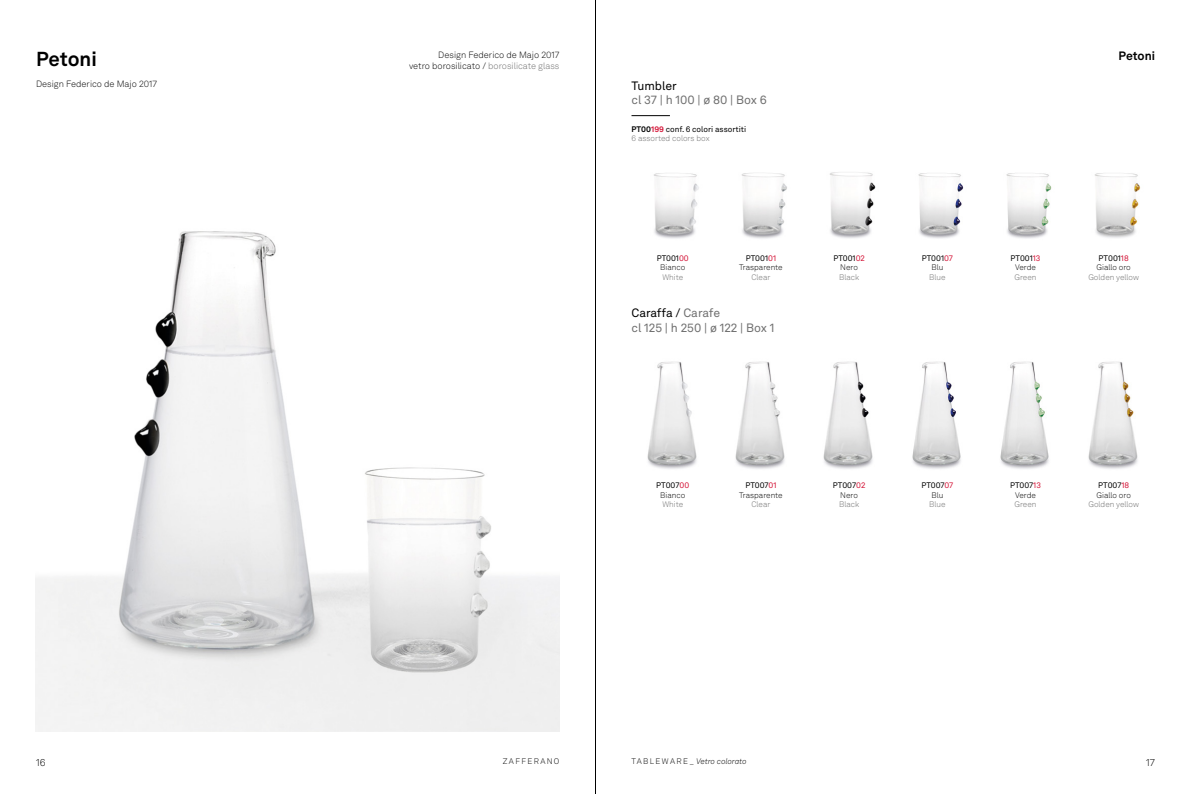
<style>
.page{position:relative;width:1191px;height:794px;background:#fff}
.page>*{position:absolute;margin:0;border:0;box-sizing:border-box;transform-origin:0 0}
.t1{font:700 20px "Akkurat LL";letter-spacing:-.01em;color:#000}
.t2{font:12px/14.4px "Akkurat LL";color:#6f6f6f}
.t3{font:12px "Akkurat LL";color:#000}
.t4{font:700 12px "Akkurat LL";letter-spacing:-.01em;color:#000}
.t5{font:300 10px "Akkurat LL";color:#000}
.t6{font:300 9px/10.8px "Akkurat LL";color:#000;text-align:right}
.t7{font:8px/9.6px "Akkurat LL";color:#000;text-align:center}
.t8{font:300 8px/9.6px "Akkurat LL";color:#000;text-align:center}
.t9{font:300 8px "Akkurat LL";color:#6f6f6f}
.t10{font:italic 300 8px "Akkurat LL";letter-spacing:-.005em;color:#000}
.t11{font:300 8px "Akkurat LL";letter-spacing:.17em;color:#000}
.s1{color:#6f6f6f}
.s2{font-weight:700}
.s3{font-weight:700;color:#d41437}
.s4{font-weight:300;color:#6f6f6f}
.s5{font-weight:400}
.s6{font-weight:400;color:#d41437}
.s7{color:#000}
.s8{color:#d41437}
.s9{font-weight:300}
.s10{font-style:normal}
</style>
<div class="page">
<hr style="left:595px;top:0;width:1px;height:794px;background:#000">
<hr style="left:631px;top:115px;width:39px;height:1px;background:#000">
<img style="left:654px;top:173px;width:45px;height:66px">
<img style="left:741px;top:173px;width:46px;height:66px">
<img style="left:830px;top:172px;width:46px;height:66px">
<img style="left:918px;top:173px;width:46px;height:66px">
<img style="left:1006px;top:173px;width:46px;height:66px">
<img style="left:1095px;top:173px;width:46px;height:65px">
<img style="left:1000px;top:361px;width:49px;height:108px">
<img style="left:735px;top:361px;width:50px;height:108px">
<img style="left:1088px;top:361px;width:50px;height:108px">
<img style="left:823px;top:361px;width:50px;height:108px">
<img style="left:912px;top:361px;width:49px;height:108px">
<img style="left:647px;top:361px;width:50px;height:108px">
<img style="left:36px;top:231px;width:523px;height:500px">
<p class="t6" style="left:409px;top:49px;width:152px">Design Federico de Majo 2017<br>vetro borosilicato / <span class="s1">borosilicate glass</span></p>
<h1 class="t1" style="left:36px;top:44px;width:62px">Petoni</h1>
<h2 class="t4" style="left:1118px;top:47px;width:38px">Petoni</h2>
<p class="t6" style="left:36px;top:78px;width:123px">Design Federico de Majo 2017</p>
<h2 class="t3" style="left:631px;top:76px;width:47px">Tumbler</h2>
<h2 class="t2" style="left:631px;top:92px;width:137px">cl 37 | h 100 | ø 80 | Box 6</h2>
<p class="t7" style="left:631px;top:124px;width:116px;text-align:left"><span class="s2">PT00</span><span class="s3">199</span> conf. 6 colori assortiti<br><span class="s4">6 assorted colors box</span></p>
<p class="t8" style="left:656px;top:253px;width:34px"><span class="s5">PT001</span><span class="s6">00<br></span>Bianco</p>
<p class="t9" style="left:662px;top:271px;width:22px">White</p>
<p class="t8" style="left:739px;top:253px;width:45px"><span class="s5">PT001</span><span class="s6">01<br></span>Trasparente</p>
<p class="t9" style="left:751px;top:271px;width:20px">Clear</p>
<h2 class="t2" style="left:631px;top:305px;width:144px"><span class="s7">Caraffa /</span> Carafe<br>cl 125 | h 250 | ø 122 | Box 1</h2>
<p class="t7" style="left:833px;top:253px;width:33px">PT001<span class="s8">02<br></span><span class="s9">Nero</span></p>
<p class="t9" style="left:839px;top:271px;width:22px">Black</p>
<p class="t7" style="left:921px;top:253px;width:33px">PT001<span class="s8">07<br></span><span class="s9">Blu</span></p>
<p class="t9" style="left:929px;top:271px;width:18px">Blue</p>
<p class="t7" style="left:1010px;top:253px;width:32px">PT001<span class="s8">13<br></span><span class="s9">Verde</span></p>
<p class="t9" style="left:1014px;top:271px;width:24px">Green</p>
<p class="t8" style="left:1096px;top:253px;width:36px;text-align:left"><span class="s5">PT001</span><span class="s6">18<br></span>Giallo oro</p>
<p class="t9" style="left:1088px;top:271px;width:52px">Golden yellow</p>
<p class="t8" style="left:656px;top:480px;width:34px"><span class="s5">PT007</span><span class="s6">00<br></span>Bianco</p>
<p class="t9" style="left:662px;top:499px;width:22px">White</p>
<p class="t8" style="left:739px;top:480px;width:45px"><span class="s5">PT007</span><span class="s6">01<br></span>Trasparente</p>
<p class="t9" style="left:751px;top:499px;width:20px">Clear</p>
<p class="t7" style="left:833px;top:480px;width:34px">PT007<span class="s8">02<br></span><span class="s9">Nero</span></p>
<p class="t9" style="left:839px;top:499px;width:22px">Black</p>
<p class="t7" style="left:921px;top:480px;width:34px">PT007<span class="s8">07<br></span><span class="s9">Blu</span></p>
<p class="t9" style="left:929px;top:499px;width:18px">Blue</p>
<p class="t7" style="left:1010px;top:480px;width:32px">PT007<span class="s8">13<br></span><span class="s9">Verde</span></p>
<p class="t9" style="left:1014px;top:499px;width:24px">Green</p>
<p class="t8" style="left:1096px;top:480px;width:36px;text-align:left"><span class="s5">PT007</span><span class="s6">18<br></span>Giallo oro</p>
<p class="t9" style="left:1088px;top:499px;width:52px">Golden yellow</p>
<p class="t10" style="left:631px;top:755px;width:117px"><span class="s10">TA B L E W A R E _</span> Vetro colorato</p>
<p class="t5" style="left:36px;top:755px;width:11px">16</p>
<p class="t11" style="left:503px;top:755px;width:58px">ZAFFERANO</p>
<p class="t5" style="left:1146px;top:755px;width:10px">17</p>
</div>
